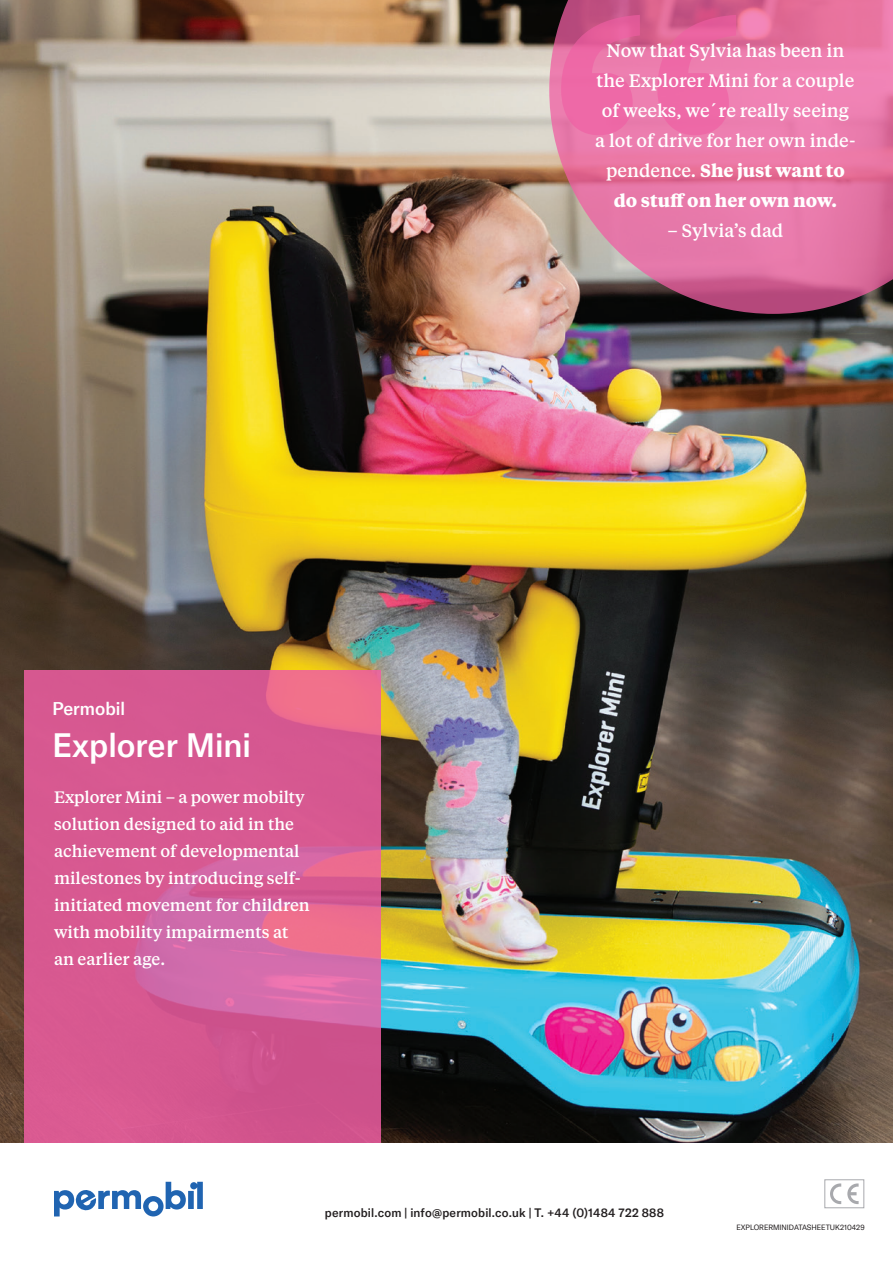
<style>
.page{position:relative;width:893px;height:1263px;background:#fff}
.page>*{position:absolute;margin:0;border:0;box-sizing:border-box;transform-origin:0 0}
.Master_headline{font:500 33px "GT America";color:#fff}
.t1{font:500 18px/30px "Tiempos Text";color:#fff;text-align:center}
.Master_headline-2{font:500 18px "GT America";color:#fff}
.Product_page__body_t{font:500 16.5px/27px "Tiempos Text";color:#fff}
.Contact_info{font:500 12px "GT America";letter-spacing:.015em;color:#231f20}
.t2{font:7.5px "GT America";color:#231f20}
.s1{font-weight:700}
</style>
<div class="page">
<img style="left:0;top:0;width:893px;height:1143px">
<svg style="left:24px;top:671px;width:357px;height:472px;fill:#d75991"></svg>
<svg style="left:830px;top:1183px;width:11px;height:21px"></svg>
<svg style="left:847px;top:1183px;width:12px;height:21px"></svg>
<div style="left:825px;top:1179px;width:39px;height:29px;border:1px solid #a8a9ad"></div>
<svg style="left:54px;top:1182px;width:149px;height:34px"></svg>
<svg style="left:549px;top:0;width:344px;height:314px"></svg>
<svg style="left:561px;top:15px;width:175px;height:120px"></svg>
<p class="t1" style="left:595px;top:35px;width:262px">Now that Sylvia has been in the Explorer Mini for a couple of weeks, we´re really seeing a lot of drive for her own inde&shy;pendence. <span class="s1">She just want to do stuff on her own now.</span></p>
<p class="t1" style="left:667px;top:215px;width:117px">– Sylvia’s dad</p>
<p class="Master_headline-2" style="left:53px;top:697px;width:74px">Permobil</p>
<p class="Master_headline" style="left:53px;top:725px;width:200px">Explorer Mini</p>
<p class="Product_page__body_t" style="left:54px;top:783px;width:257px">Explorer Mini – a power mobilty solution designed to aid in the achievement of developmental milestones by introducing self&shy;initiated movement for children with mobility impairments at an earlier age.</p>
<p class="Contact_info" style="left:325px;top:1205px;width:341px">permobil.com | info@permobil.co.uk | T. +44 (0)1484 722 888</p>
<p class="t2" style="left:736px;top:1223px;width:130px">EXPLORERMINIDATASHEETUK210429</p>
</div>
